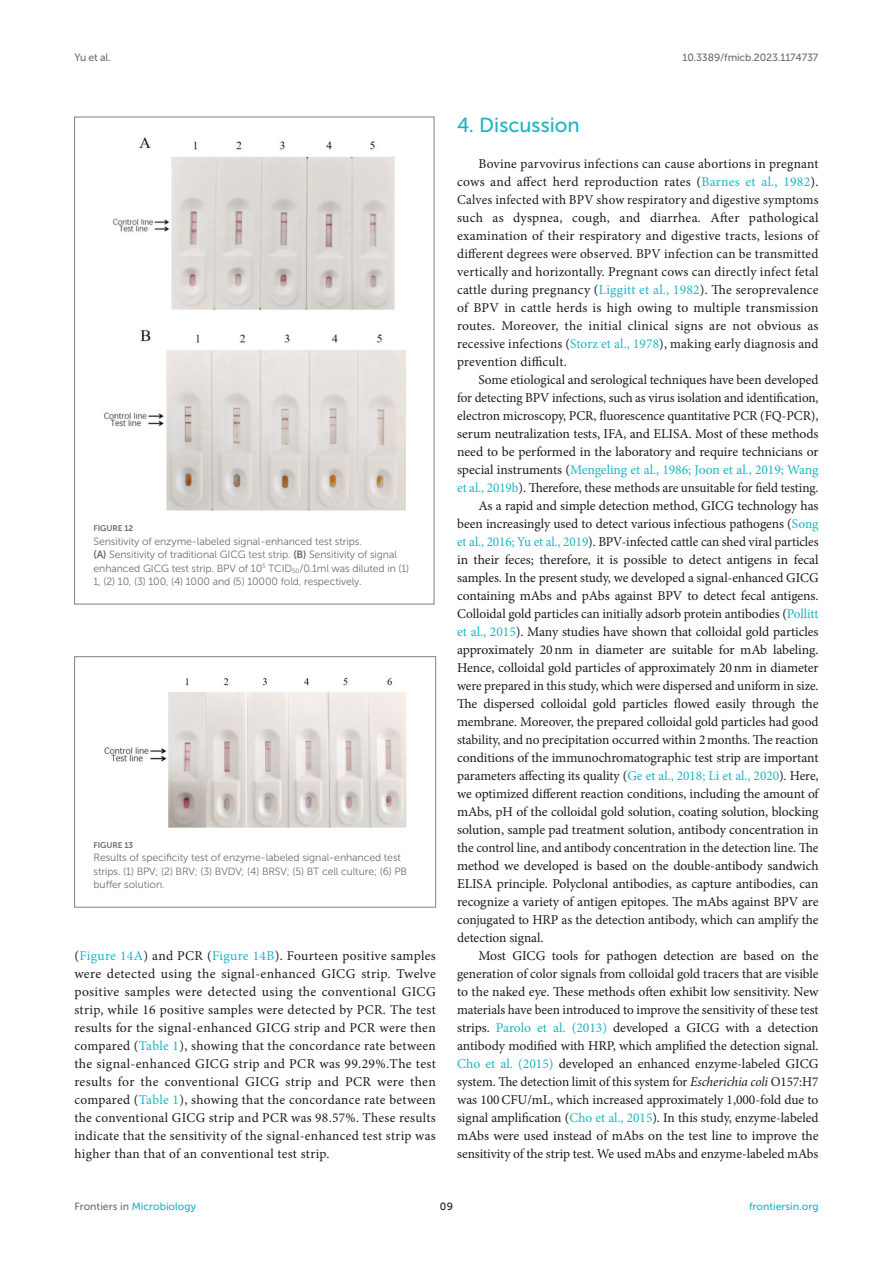
<style>
.page{position:relative;width:893px;height:1263px;background:#fff}
.page>*{position:absolute;margin:0;border:0;box-sizing:border-box;transform-origin:0 0}
.HEAD_1{font:20.25px "Museo Sans 500";color:#1db5c3}
.TEXT{font:13.5px/18px "Minion Pro";letter-spacing:-.005em;color:#1b1c1b;text-align:justify}
.TEXT_FLUSH{font:13.5px/18px "Minion Pro";letter-spacing:.015em;color:#1b1c1b;text-align:justify}
.FIG_LEG{font:10.5px/13.5px "Museo Sans 300";letter-spacing:-.01em;color:#706f70}
.t1{font:10.5px "Museo Sans 500";color:#1db5c3}
.t2{font:10.5px "Museo Sans 500";letter-spacing:-.015em;color:#706f70}
.t3{font:10.5px "Museo Sans 500";color:#1b1c1b}
.FIG_HD{font:8.25px "Museo Sans 700";letter-spacing:-.01em;color:#706f70}
.s1{font-family:"Museo Sans 700"}
.s2{color:#1db5c3}
.s3{font-style:italic}
.s4{color:#706f70}
</style>
<div class="page">
<img style="left:103px;top:137px;width:303px;height:374px">
<img style="left:104px;top:677px;width:303px;height:151px">
<div style="left:74px;top:656px;width:362px;height:251px;border:1px solid #808285"></div>
<p class="t2" style="left:74px;top:51px;width:38px">Yu et al.</p>
<p class="t2" style="left:682px;top:51px;width:138px">10.3389/fmicb.2023.1174737</p>
<p class="FIG_HD" style="left:94px;top:524px;width:41px">FIGURE 12</p>
<p class="FIG_LEG" style="left:94px;top:534px;width:317px">Sensitivity of enzyme-labeled signal-enhanced test strips.<br><span class="s1">(A)</span> Sensitivity of traditional GICG test strip. <span class="s1">(B)</span> Sensitivity of signal enhanced GICG test strip. BPV of 10<sup>5</sup> TCID<sub>50</sub>/0.1 ml was diluted in (1)<br>1, (2) 10, (3) 100, (4) 1000 and (5) 10000 fold, respectively.</p>
<p class="FIG_HD" style="left:94px;top:840px;width:41px">FIGURE 13</p>
<p class="FIG_LEG" style="left:94px;top:851px;width:315px">Results of specificity test of enzyme-labeled signal-enhanced test strips. (1) BPV; (2) BRV; (3) BVDV; (4) BRSV; (5) BT cell culture; (6) PB buffer solution.</p>
<p class="TEXT_FLUSH" style="left:74px;top:947px;width:363px">(<span class="s2">Figure 14A</span>) and PCR (<span class="s2">Figure 14B</span>). Fourteen positive samples were detected using the signal-enhanced GICG strip. Twelve positive samples were detected using the conventional GICG strip, while 16 positive samples were detected by PCR. The test results for the signal-enhanced GICG strip and PCR were then compared (<span class="s2">Table 1</span>), showing that the concordance rate between the signal-enhanced GICG strip and PCR was 99.29%.The test results for the conventional GICG strip and PCR were then compared (<span class="s2">Table 1</span>), showing that the concordance rate between the conventional GICG strip and PCR was 98.57%. These results indicate that the sensitivity of the signal-enhanced test strip was higher than that of an conventional test strip.</p>
<p class="HEAD_1" style="left:457px;top:114px;width:124px">4. Discussion</p>
<p class="TEXT_FLUSH" style="left:457px;top:155px;width:363px;text-indent:21px">Bovine parvovirus infections can cause abortions in pregnant cows and affect herd reproduction rates (<span class="s2">Barnes et al., 1982</span>).<br>Calves infected with BPV show respiratory and digestive symptoms such as dyspnea, cough, and diarrhea. After pathological examination of their respiratory and digestive tracts, lesions of different degrees were observed. BPV infection can be transmitted vertically and horizontally. Pregnant cows can directly infect fetal cattle during pregnancy (<span class="s2">Liggitt et al., 1982</span>). The seroprevalence of BPV in cattle herds is high owing to multiple transmission routes. Moreover, the initial clinical signs are not obvious as recessive infections (<span class="s2">Storz et al., 1978</span>), making early diagnosis and prevention difficult.</p>
<p class="TEXT" style="left:457px;top:371px;width:363px;text-indent:21px">Some etiological and serological techniques have been developed for detecting BPV infections, such as virus isolation and identification, electron microscopy, PCR, fluorescence quantitative PCR (FQ-PCR), serum neutralization tests, IFA, and ELISA. Most of these methods need to be performed in the laboratory and require technicians or special instruments (<span class="s2">Mengeling et al., 1986; Joon et al., 2019; Wang et al., 2019b</span>). Therefore, these methods are unsuitable for field testing.</p>
<p class="TEXT" style="left:457px;top:497px;width:363px;text-indent:21px">As a rapid and simple detection method, GICG technology has been increasingly used to detect various infectious pathogens (<span class="s2">Song et al., 2016; Yu et al., 2019</span>). BPV-infected cattle can shed viral particles in their feces; therefore, it is possible to detect antigens in fecal samples. In the present study, we developed a signal-enhanced GICG containing mAbs and pAbs against BPV to detect fecal antigens.<br>Colloidal gold particles can initially adsorb protein antibodies (<span class="s2">Pollitt et al., 2015</span>). Many studies have shown that colloidal gold particles approximately 20nm in diameter are suitable for mAb labeling.<br>Hence, colloidal gold particles of approximately 20nm in diameter were prepared in this study, which were dispersed and uniform in size.<br>The dispersed colloidal gold particles flowed easily through the membrane. Moreover, the prepared colloidal gold particles had good stability, and no precipitation occurred within 2months. The reaction conditions of the immunochromatographic test strip are important parameters affecting its quality (<span class="s2">Ge et al., 2018; Li et al., 2020</span>). Here, we optimized different reaction conditions, including the amount of mAbs, pH of the colloidal gold solution, coating solution, blocking solution, sample pad treatment solution, antibody concentration in the control line, and antibody concentration in the detection line. The method we developed is based on the double-antibody sandwich ELISA principle. Polyclonal antibodies, as capture antibodies, can recognize a variety of antigen epitopes. The mAbs against BPV are conjugated to HRP as the detection antibody, which can amplify the detection signal.</p>
<p class="TEXT" style="left:457px;top:947px;width:363px;text-indent:21px">Most GICG tools for pathogen detection are based on the generation of color signals from colloidal gold tracers that are visible to the naked eye. These methods often exhibit low sensitivity. New materials have been introduced to improve the sensitivity of these test strips. <span class="s2">Parolo et al. (2013)</span> developed a GICG with a detection antibody modified with HRP, which amplified the detection signal.<br><span class="s2">Cho et al. (2015)</span> developed an enhanced enzyme-labeled GICG system. The detection limit of this system for <span class="s3">Escherichia coli</span> O157:H7 was 100CFU/mL, which increased approximately 1,000-fold due to signal amplification (<span class="s2">Cho et al., 2015</span>). In this study, enzyme-labeled mAbs were used instead of mAbs on the test line to improve the sensitivity of the strip test. We used mAbs and enzyme-labeled mAbs</p>
<p class="t1" style="left:74px;top:1200px;width:123px"><span class="s4">Frontiers in</span> Microbiology</p>
<p class="t3" style="left:440px;top:1200px;width:15px">09</p>
<p class="t1" style="left:749px;top:1200px;width:71px">frontiersin.org</p>
</div>
